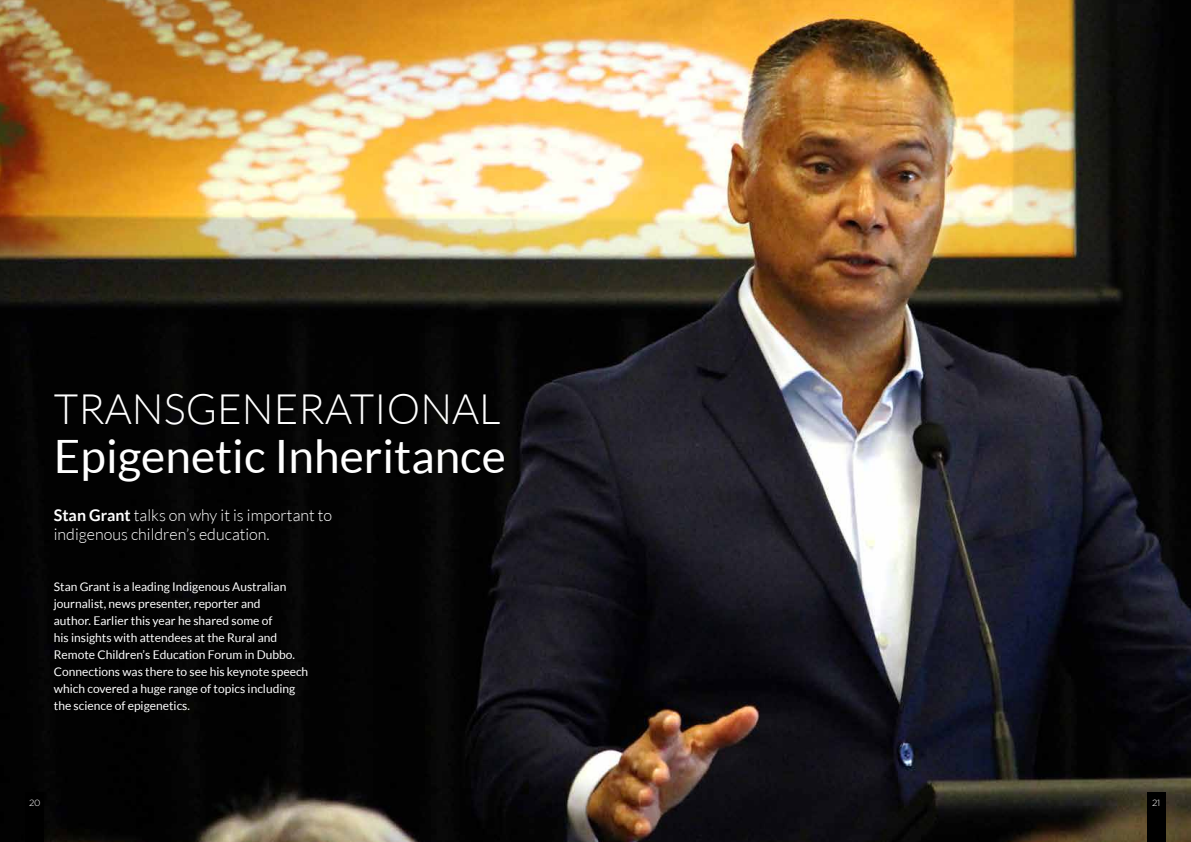
<style>
.page{position:relative;width:1191px;height:842px;background:#fff}
.page>*{position:absolute;margin:0;border:0;box-sizing:border-box;transform-origin:0 0}
.t1{font:46px "Lato";color:#fff}
.t2{font:300 42px "Lato";color:#fff}
.t3{font:300 16px/19.2px "Lato";color:#fff}
.t4{font:12px/17px "Lato";color:#fff}
.t5{font:300 9px "Gotham";color:#fff}
.s1{font-weight:700}
</style>
<div class="page">
<img style="left:0;top:0;width:1191px;height:842px">
<div style="left:26px;top:792px;width:18px;height:50px;background:#000"></div>
<div style="left:1147px;top:792px;width:18px;height:50px;background:#000"></div>
<h2 class="t2" style="left:54px;top:386px;width:448px">TRANSGENERATIONAL</h2>
<h1 class="t1" style="left:54px;top:430px;width:453px">Epigenetic Inheritance</h1>
<h3 class="t3" style="left:54px;top:505px;width:280px"><span class="s1">Stan Grant</span> talks on why it is important to indigenous children’s education.</h3>
<p class="t4" style="left:54px;top:578px;width:256px">Stan Grant is a leading Indigenous Australian journalist, news presenter, reporter and<br>author. Earlier this year he shared some of<br>his insights with attendees at the Rural and Remote Children’s Education Forum in Dubbo.<br>Connections was there to see his keynote speech which covered a huge range of topics including the science of epigenetics.</p>
<p class="t5" style="left:29px;top:797px;width:13px">20</p>
<p class="t5" style="left:1152px;top:797px;width:10px">21</p>
</div>
